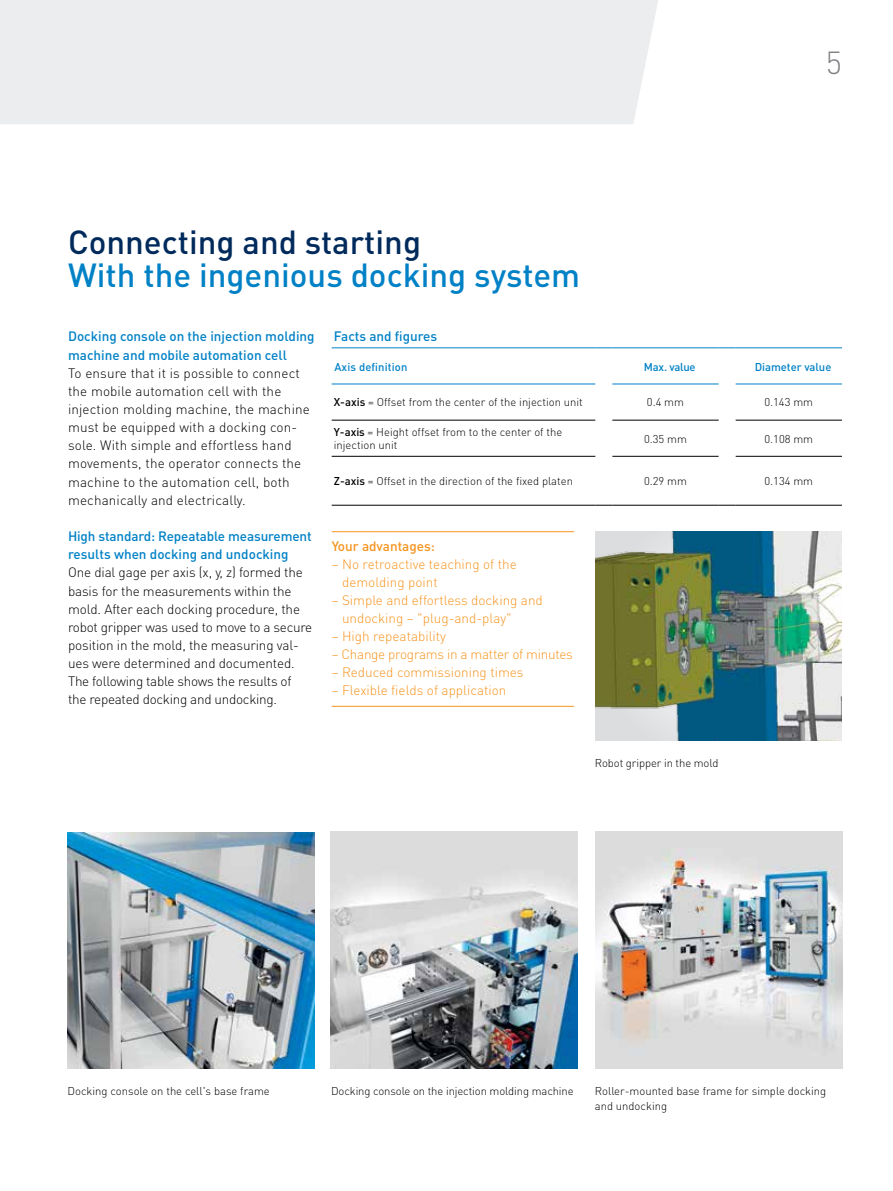
<style>
.page{position:relative;width:893px;height:1191px;background:#fff}
.page>*{position:absolute;margin:0;border:0;box-sizing:border-box;transform-origin:0 0}
.t1{font:500 33px "DIN Pro";color:#0081c6}
.t2{font:500 33px "DIN Pro";color:#002a5c}
.t3{font:300 31.5px "DIN Pro";color:#808285}
.t4{font:300 13.5px/18.1px "DIN Pro";letter-spacing:-.01em;color:#000}
.t5{font:300 13.5px/18.1px "DIN Pro";letter-spacing:.01em;color:#000}
.t6{font:300 13.5px/18px "DIN Pro";color:#f7941e}
.t7{font:500 13.5px/18.1px "DIN Pro";color:#0081c6}
.t8{font:300 13.5px "DIN Pro";letter-spacing:-.02em;color:#f7941e}
.t9{font:500 13.5px "DIN Pro";color:#f7941e}
.t10{font:300 11.25px/13.5px "DIN Pro";color:#000}
.t11{font:500 11.25px "DIN Pro";color:#0081c6}
.t12{font:500 11.25px "DIN Pro";letter-spacing:-.02em;color:#0081c6}
.s1{font-weight:500}
</style>
<div class="page">
<div style="left:0;top:0;width:658px;height:124px;background:#ecedee"></div>
<hr style="left:332px;top:420px;width:263px;height:1px;background:#000">
<hr style="left:612px;top:420px;width:107px;height:1px;background:#000">
<hr style="left:736px;top:420px;width:106px;height:1px;background:#000">
<hr style="left:332px;top:456px;width:263px;height:1px;background:#000">
<hr style="left:612px;top:456px;width:107px;height:1px;background:#000">
<hr style="left:736px;top:456px;width:106px;height:1px;background:#000">
<hr style="left:332px;top:505px;width:263px;height:1px;background:#000">
<svg style="left:595px;top:505px;width:17px;height:1px"></svg>
<hr style="left:612px;top:505px;width:107px;height:1px;background:#000">
<svg style="left:719px;top:505px;width:17px;height:1px"></svg>
<hr style="left:736px;top:505px;width:106px;height:1px;background:#000">
<hr style="left:332px;top:347px;width:263px;height:1px;background:#0081c6">
<svg style="left:595px;top:347px;width:17px;height:1px"></svg>
<hr style="left:612px;top:347px;width:107px;height:1px;background:#0081c6">
<svg style="left:719px;top:347px;width:17px;height:1px"></svg>
<hr style="left:736px;top:347px;width:106px;height:1px;background:#0081c6">
<hr style="left:332px;top:384px;width:263px;height:1px;background:#0081c6">
<hr style="left:612px;top:384px;width:107px;height:1px;background:#0081c6">
<hr style="left:736px;top:384px;width:106px;height:1px;background:#0081c6">
<hr style="left:332px;top:531px;width:242px;height:1px;background:#f7941e">
<hr style="left:332px;top:706px;width:242px;height:1px;background:#f7941e">
<img style="left:68px;top:832px;width:246px;height:236px">
<img style="left:331px;top:831px;width:246px;height:237px">
<img style="left:595px;top:831px;width:247px;height:237px">
<img style="left:595px;top:532px;width:247px;height:208px">
<h2 class="t3" style="left:826px;top:41px;width:18px">5</h2>
<h1 class="t2" style="left:68px;top:220px;width:355px">Connecting and starting</h1>
<h1 class="t1" style="left:68px;top:253px;width:514px">With the ingenious docking system</h1>
<p class="t7" style="left:334px;top:326px;width:105px">Facts and figures</p>
<p class="t11" style="left:334px;top:359px;width:74px">Axis definition</p>
<p class="t12" style="left:644px;top:359px;width:53px">Max. value</p>
<p class="t11" style="left:755px;top:359px;width:78px">Diameter value</p>
<p class="t10" style="left:334px;top:395px;width:251px"><span class="s1">X-axis</span> = Offset from the center of the injection unit</p>
<p class="t10" style="left:647px;top:395px;width:39px">0.4 mm</p>
<p class="t10" style="left:764px;top:395px;width:50px">0.143 mm</p>
<p class="t10" style="left:334px;top:424px;width:230px"><span class="s1">Y-axis</span> = Height offset from to the center of the injection unit</p>
<p class="t10" style="left:644px;top:431px;width:44px">0.35 mm</p>
<p class="t10" style="left:764px;top:431px;width:50px">0.108 mm</p>
<p class="t10" style="left:334px;top:474px;width:241px"><span class="s1">Z-axis</span> = Offset in the direction of the fixed platen</p>
<p class="t10" style="left:644px;top:474px;width:44px">0.29 mm</p>
<p class="t10" style="left:764px;top:474px;width:50px">0.134 mm</p>
<p class="t7" style="left:68px;top:327px;width:248px">Docking console on the injection molding machine and mobile automation cell</p>
<p class="t5" style="left:68px;top:363px;width:243px">To ensure that it is possible to connect the mobile automation cell with the injection molding machine, the machine must be equipped with a docking con&shy;sole. With simple and effortless hand movements, the operator connects the machine to the automation cell, both mechanically and electrically.</p>
<p class="t7" style="left:68px;top:526px;width:245px">High standard: Repeatable measurement results when docking and undocking</p>
<p class="t4" style="left:68px;top:563px;width:246px">One dial gage per axis (x, y, z) formed the basis for the measurements within the mold. After each docking procedure, the robot gripper was used to move to a secure position in the mold, the measuring val&shy;ues were determined and documented.<br>The following table shows the results of the repeated docking and undocking.</p>
<p class="t9" style="left:332px;top:537px;width:105px">Your advantages:</p>
<p class="t6" style="left:342px;top:555px;width:176px;text-indent:-10px">– No retroactive teaching of the demolding point</p>
<p class="t6" style="left:342px;top:591px;width:202px;text-indent:-10px">– Simple and effortless docking and undocking – "plug-and-play"</p>
<p class="t6" style="left:332px;top:627px;width:116px">– High repeatability</p>
<p class="t8" style="left:332px;top:645px;width:243px">– Change programs in a matter of minutes</p>
<p class="t6" style="left:332px;top:663px;width:193px">– Reduced commissioning times</p>
<p class="t6" style="left:332px;top:681px;width:176px">– Flexible fields of application</p>
<p class="t10" style="left:595px;top:756px;width:125px">Robot gripper in the mold</p>
<p class="t10" style="left:68px;top:1083px;width:204px">Docking console on the cell's base frame</p>
<p class="t10" style="left:331px;top:1083px;width:244px">Docking console on the injection molding machine</p>
<p class="t10" style="left:595px;top:1083px;width:233px;line-height:15px">Roller-mounted base frame for simple docking and undocking</p>
</div>
